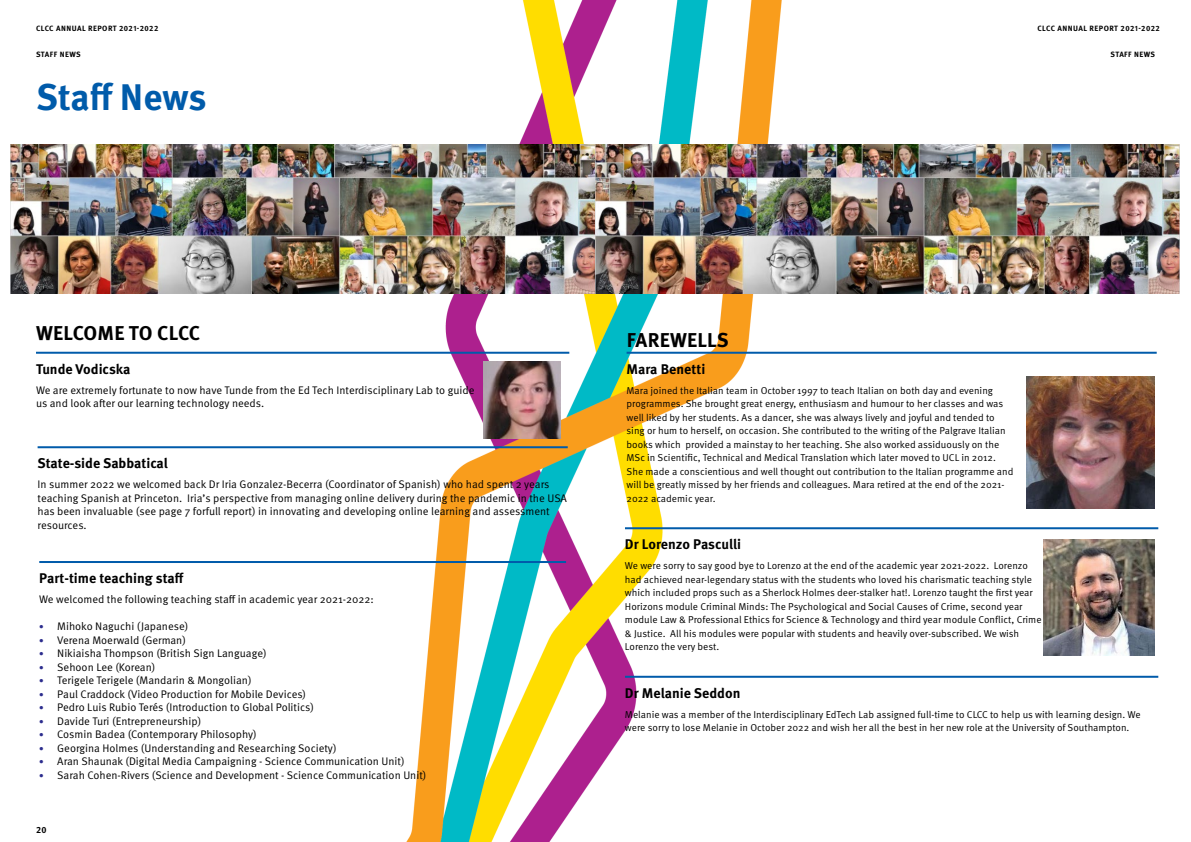
<style>
.page{position:relative;width:1191px;height:842px;background:#fff}
.page>*{position:absolute;margin:0;border:0;box-sizing:border-box;transform-origin:0 0}
.t1{font:700 37px "Meta OT";color:#005baa}
.t2{font:700 20px "Meta OT";letter-spacing:-.005em;color:#000}
.t3{font:700 14px "Meta OT";color:#000}
.t4{font:11px/13.5px "Meta OT Norm";color:#000}
.t5{font:10px/13.5px "Meta OT Norm";color:#000}
.t6{font:700 9px "Meta OT";color:#000}
.t7{font:700 7.6px "Meta OT";letter-spacing:.05em;color:#000}
.s1{font-family:"Meta OT";font-weight:700;font-size:9.5px;color:#2d2e8e}
</style>
<div class="page">
<img style="left:385px;top:0;width:417px;height:842px">
<hr style="left:36px;top:352px;width:533px;height:2px;background:#005baa">
<hr style="left:626px;top:352px;width:530px;height:2px;background:#005baa">
<img style="left:484px;top:362px;width:77px;height:77px">
<hr style="left:38px;top:446px;width:530px;height:2px;background:#005baa">
<hr style="left:39px;top:561px;width:527px;height:2px;background:#005baa">
<img style="left:1027px;top:376px;width:127px;height:132px">
<img style="left:11px;top:144px;width:1168px;height:149px">
<hr style="left:625px;top:527px;width:533px;height:2px;background:#005baa">
<hr style="left:625px;top:676px;width:533px;height:2px;background:#005baa">
<img style="left:1043px;top:539px;width:112px;height:116px">
<p class="t7" style="left:36px;top:24px;width:124px">CLCC ANNUAL REPORT 2021-2022</p>
<p class="t7" style="left:1037px;top:24px;width:124px">CLCC ANNUAL REPORT 2021-2022</p>
<p class="t7" style="left:1110px;top:49px;width:46px">STAFF NEWS</p>
<p class="t7" style="left:36px;top:49px;width:46px">staff news</p>
<h1 class="t1" style="left:36px;top:74px;width:172px">Staff News</h1>
<h2 class="t2" style="left:36px;top:320px;width:166px">Welcome to CLCC</h2>
<h3 class="t3" style="left:36px;top:360px;width:96px">Tunde Vodicska</h3>
<p class="t4" style="left:36px;top:383px;width:440px">We are extremely fortunate to now have Tunde from the Ed Tech Interdisciplinary Lab to guide us and look after our learning technology needs.</p>
<h3 class="t3" style="left:38px;top:454px;width:132px">State-side Sabbatical</h3>
<p class="t4" style="left:38px;top:478px;width:531px">In summer 2022 we welcomed back Dr Iria Gonzalez-Becerra (Coordinator of Spanish) who had spent 2 years teaching Spanish at Princeton. Iria’s perspective from managing online delivery during the pandemic in the USA has been invaluable (see page 7 forfull report) in innovating and developing online learning and assessment resources.</p>
<h3 class="t3" style="left:39px;top:569px;width:146px">Part-time teaching staff</h3>
<p class="t4" style="left:39px;top:593px;width:336px">We welcomed the following teaching staff in academic year 2021-2022:</p>
<p class="t4" style="left:39px;top:620px;width:150px"><span class="s1">•</span> Mihoko Naguchi (Japanese)</p>
<p class="t4" style="left:39px;top:633px;width:148px"><span class="s1">•</span> Verena Moerwald (German)</p>
<p class="t4" style="left:39px;top:647px;width:229px"><span class="s1">•</span> Nikiaisha Thompson (British Sign Language)</p>
<p class="t4" style="left:39px;top:660px;width:118px"><span class="s1">•</span> Sehoon Lee (Korean)</p>
<p class="t4" style="left:39px;top:674px;width:214px"><span class="s1">•</span> Terigele Terigele (Mandarin &amp; Mongolian)</p>
<p class="t4" style="left:39px;top:687px;width:268px"><span class="s1">•</span> Paul Craddock (Video Production for Mobile Devices)</p>
<p class="t4" style="left:39px;top:701px;width:276px"><span class="s1">•</span> Pedro Luis Rubio Terés (Introduction to Global Politics)</p>
<p class="t4" style="left:39px;top:714px;width:164px"><span class="s1">•</span> Davide Turi (Entrepreneurship)</p>
<p class="t4" style="left:39px;top:728px;width:219px"><span class="s1">•</span> Cosmin Badea (Contemporary Philosophy)</p>
<p class="t4" style="left:39px;top:741px;width:299px"><span class="s1">•</span> Georgina Holmes (Understanding and Researching Society)</p>
<p class="t4" style="left:39px;top:755px;width:367px"><span class="s1">•</span> Aran Shaunak (Digital Media Campaigning - Science Communication Unit)</p>
<p class="t4" style="left:39px;top:768px;width:389px"><span class="s1">•</span> Sarah Cohen-Rivers (Science and Development - Science Communication Unit)</p>
<p class="t6" style="left:36px;top:824px;width:12px">20</p>
<h2 class="t2" style="left:626px;top:327px;width:13px">Farewell</h2>
<h2 class="t2" style="left:717px;top:327px;width:13px">s</h2>
<h3 class="t3" style="left:626px;top:360px;width:80px">Mara Benetti</h3>
<p class="t5" style="left:626px;top:384px;width:388px">Mara joined the Italian team in October 1997 to teach Italian on both day and evening programmes. She brought great energy, enthusiasm and humour to her classes and was well liked by her students. As a dancer, she was always lively and joyful and tended to sing or hum to herself, on occasion. She contributed to the writing of the Palgrave Italian books which provided a mainstay to her teaching. She also worked assiduously on the MSc in Scientific, Technical and Medical Translation which later moved to UCL in 2012.<br>She made a conscientious and well thought out contribution to the Italian programme and will be greatly missed by her friends and colleagues. Mara retired at the end of the 2021- 2022 academic year.</p>
<h3 class="t3" style="left:625px;top:535px;width:118px">Dr Lorenzo Pasculli</h3>
<p class="t5" style="left:625px;top:559px;width:418px">We were sorry to say good bye to Lorenzo at the end of the academic year 2021-2022. Lorenzo had achieved near-legendary status with the students who loved his charismatic teaching style which included props such as a Sherlock Holmes deer-stalker hat!. Lorenzo taught the first year Horizons module Criminal Minds: The Psychological and Social Causes of Crime, second year module Law &amp; Professional Ethics for Science &amp; Technology and third year module Conflict, Crime &amp; Justice. All his modules were popular with students and heavily over-subscribed. We wish Lorenzo the very best.</p>
<h3 class="t3" style="left:625px;top:684px;width:117px">Dr Melanie Seddon</h3>
<p class="t5" style="left:625px;top:708px;width:517px">Melanie was a member of the Interdisciplinary EdTech Lab assigned full-time to CLCC to help us with learning design. We were sorry to lose Melanie in October 2022 and wish her all the best in her new role at the University of Southampton.</p>
</div>
